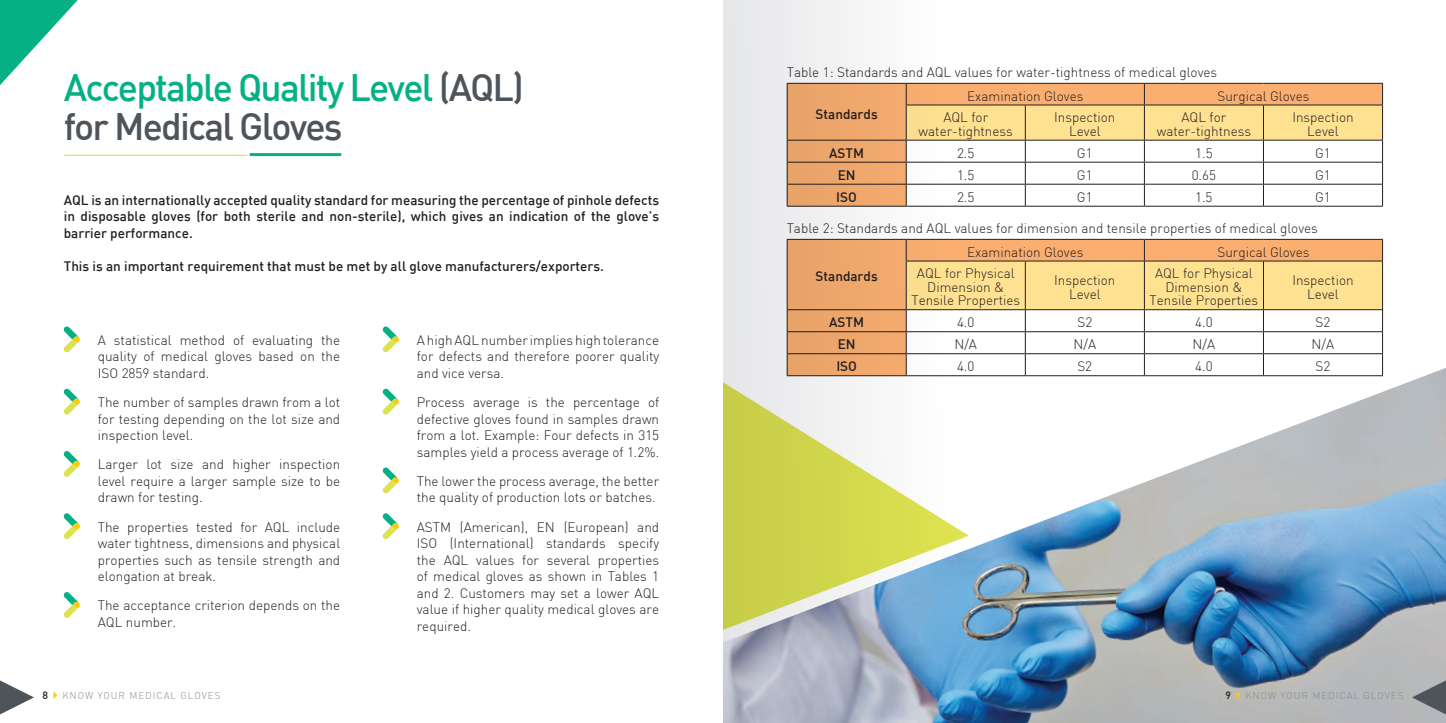
<style>
.page{position:relative;width:1446px;height:723px;background:#fff}
.page>*{position:absolute;margin:0;border:0;box-sizing:border-box;transform-origin:0 0}
.t1{font:500 37.5px/39px "DIN";letter-spacing:-.05em;color:#05b085}
.t2{font:300 13.5px/16.5px "DIN";color:#231f20;text-align:center}
.t3{font:500 13.5px/16.5px "DIN";color:#231f20;text-align:justify}
.t4{font:300 9.75px "DIN";letter-spacing:.1em;color:#8a8c8f}
.s1{color:#4d545a}
.s2{font-weight:500;font-size:10.5px;color:#231f20}
.s3{color:#feca0a}
</style>
<div class="page">
<svg style="left:0;top:0;width:78px;height:85px"></svg>
<svg style="left:63px;top:326px;width:17px;height:27px"></svg>
<svg style="left:63px;top:389px;width:17px;height:26px"></svg>
<svg style="left:63px;top:451px;width:17px;height:26px"></svg>
<svg style="left:63px;top:513px;width:17px;height:26px"></svg>
<svg style="left:63px;top:592px;width:17px;height:26px"></svg>
<svg style="left:382px;top:326px;width:17px;height:27px"></svg>
<svg style="left:382px;top:389px;width:17px;height:26px"></svg>
<svg style="left:382px;top:467px;width:17px;height:27px"></svg>
<svg style="left:382px;top:513px;width:17px;height:26px"></svg>
<svg style="left:0;top:680px;width:34px;height:34px"></svg>
<hr style="left:1025px;top:83px;width:119px;height:1px;background:#231f20">
<hr style="left:1144px;top:83px;width:119px;height:1px;background:#231f20">
<hr style="left:1263px;top:83px;width:120px;height:1px;background:#231f20">
<svg style="left:1026px;top:84px;width:357px;height:122px"></svg>
<hr style="left:1025px;top:206px;width:119px;height:1px;background:#231f20">
<hr style="left:1144px;top:206px;width:119px;height:1px;background:#231f20">
<hr style="left:1263px;top:206px;width:120px;height:1px;background:#231f20">
<hr style="left:1025px;top:239px;width:119px;height:1px;background:#231f20">
<hr style="left:1144px;top:239px;width:119px;height:1px;background:#231f20">
<hr style="left:1263px;top:239px;width:120px;height:1px;background:#231f20">
<svg style="left:1026px;top:240px;width:357px;height:128px"></svg>
<img style="left:1026px;top:368px;width:420px;height:355px">
<hr style="left:64px;top:155px;width:183px;height:1px;background:#dde350">
<hr style="left:250px;top:153px;width:91px;height:3px;background:#05b085">
<svg style="left:1412px;top:680px;width:34px;height:34px"></svg>
<svg style="left:723px;top:0;width:303px;height:723px"></svg>
<h1 class="t1" style="left:64px;top:67px;width:462px">Acceptable Quality Level <span class="s1">(AQL) for Medical Gloves</span></h1>
<p class="t3" style="left:64px;top:191px;width:597px">AQL is an internationally accepted quality standard for measuring the percentage of pinhole defects in disposable gloves (for both sterile and non-sterile), which gives an indication of the glove’s barrier performance.</p>
<p class="t3" style="left:64px;top:257px;width:542px">This is an important requirement that must be met by all glove manufacturers/exporters.</p>
<p class="t2" style="left:98px;top:332px;width:244px;text-align:justify">A statistical method of evaluating the quality of medical gloves based on the ISO 2859 standard.</p>
<p class="t2" style="left:98px;top:394px;width:244px;text-align:justify">The number of samples drawn from a lot for testing depending on the lot size and inspection level.</p>
<p class="t2" style="left:98px;top:456px;width:244px;text-align:justify">Larger lot size and higher inspection level require a larger sample size to be drawn for testing.</p>
<p class="t2" style="left:98px;top:518px;width:244px;text-align:justify">The properties tested for AQL include water tightness, dimensions and physical properties such as tensile strength and elongation at break.</p>
<p class="t2" style="left:98px;top:597px;width:244px;text-align:left">The acceptance criterion depends on the<br>AQL number.</p>
<p class="t4" style="left:43px;top:690px;width:179px"><span class="s2">8</span><span class="s3">✔</span>KNOW YOUR MEDICAL GLOVES</p>
<p class="t2" style="left:417px;top:332px;width:244px;text-align:justify">A high AQL number implies high tolerance for defects and therefore poorer quality and vice versa.</p>
<p class="t2" style="left:417px;top:394px;width:244px;text-align:justify">Process average is the percentage of defective gloves found in samples drawn from a lot. Example: Four defects in 315 samples yield a process average of 1.2%.</p>
<p class="t2" style="left:417px;top:473px;width:244px;text-align:left">The lower the process average, the better the quality of production lots or batches.</p>
<p class="t2" style="left:417px;top:518px;width:244px;text-align:justify">ASTM (American), EN (European) and ISO (International) standards specify the AQL values for several properties of medical gloves as shown in Tables 1 and 2. Customers may set a lower AQL value if higher quality medical gloves are required.</p>
<p class="t2" style="left:787px;top:64px;width:432px">Table 1: Standards and AQL values for water-tightness of medical gloves</p>
<p class="t3" style="left:815px;top:105px;width:64px">Standards</p>
<p class="t2" style="left:967px;top:87px;width:118px">Examination Gloves</p>
<p class="t2" style="left:1217px;top:87px;width:93px">Surgical Gloves</p>
<p class="t2" style="left:918px;top:111px;width:96px;line-height:13.5px">AQL for water-tightness</p>
<p class="t2" style="left:1054px;top:111px;width:63px;line-height:13.5px">Inspection<br>Level</p>
<p class="t2" style="left:1157px;top:111px;width:96px;line-height:13.5px">AQL for water-tightness</p>
<p class="t2" style="left:1292px;top:111px;width:63px;line-height:13.5px">Inspection<br>Level</p>
<p class="t3" style="left:829px;top:144px;width:36px">ASTM</p>
<p class="t2" style="left:957px;top:144px;width:19px">2.5</p>
<p class="t2" style="left:1077px;top:144px;width:17px">G1</p>
<p class="t2" style="left:1195px;top:144px;width:19px">1.5</p>
<p class="t2" style="left:1315px;top:144px;width:17px">G1</p>
<p class="t3" style="left:838px;top:166px;width:19px">EN</p>
<p class="t2" style="left:957px;top:166px;width:19px">1.5</p>
<p class="t2" style="left:1077px;top:166px;width:17px">G1</p>
<p class="t2" style="left:1191px;top:166px;width:26px">0.65</p>
<p class="t2" style="left:1315px;top:166px;width:17px">G1</p>
<p class="t3" style="left:836px;top:188px;width:22px">ISO</p>
<p class="t2" style="left:957px;top:188px;width:19px">2.5</p>
<p class="t2" style="left:1077px;top:188px;width:17px">G1</p>
<p class="t2" style="left:1195px;top:188px;width:19px">1.5</p>
<p class="t2" style="left:1315px;top:188px;width:17px">G1</p>
<p class="t2" style="left:787px;top:220px;width:533px">Table 2: Standards and AQL values for dimension and tensile properties of medical gloves</p>
<p class="t3" style="left:815px;top:268px;width:64px">Standards</p>
<p class="t2" style="left:967px;top:243px;width:118px">Examination Gloves</p>
<p class="t2" style="left:1217px;top:243px;width:93px">Surgical Gloves</p>
<p class="t2" style="left:911px;top:267px;width:110px;line-height:13.5px">AQL for Physical<br>Dimension &amp;<br>Tensile Properties</p>
<p class="t2" style="left:1054px;top:273px;width:63px;line-height:13.5px">Inspection<br>Level</p>
<p class="t2" style="left:1149px;top:267px;width:110px;line-height:13.5px">AQL for Physical<br>Dimension &amp;<br>Tensile Properties</p>
<p class="t2" style="left:1292px;top:273px;width:63px;line-height:13.5px">Inspection<br>Level</p>
<p class="t3" style="left:829px;top:314px;width:36px">ASTM</p>
<p class="t2" style="left:957px;top:314px;width:19px">4.0</p>
<p class="t2" style="left:1077px;top:314px;width:16px">S2</p>
<p class="t2" style="left:1195px;top:314px;width:19px">4.0</p>
<p class="t2" style="left:1315px;top:314px;width:16px">S2</p>
<p class="t3" style="left:838px;top:336px;width:19px">EN</p>
<p class="t2" style="left:954px;top:336px;width:24px">N/A</p>
<p class="t2" style="left:1073px;top:336px;width:24px">N/A</p>
<p class="t2" style="left:1192px;top:336px;width:24px">N/A</p>
<p class="t2" style="left:1311px;top:336px;width:24px">N/A</p>
<p class="t3" style="left:836px;top:358px;width:22px">ISO</p>
<p class="t2" style="left:957px;top:358px;width:19px">4.0</p>
<p class="t2" style="left:1077px;top:358px;width:16px">S2</p>
<p class="t2" style="left:1195px;top:358px;width:19px">4.0</p>
<p class="t2" style="left:1315px;top:358px;width:16px">S2</p>
<p class="t4" style="left:1225px;top:690px;width:179px"><span class="s2">9</span><span class="s3">✔</span>KNOW YOUR MEDICAL GLOVES</p>
</div>
